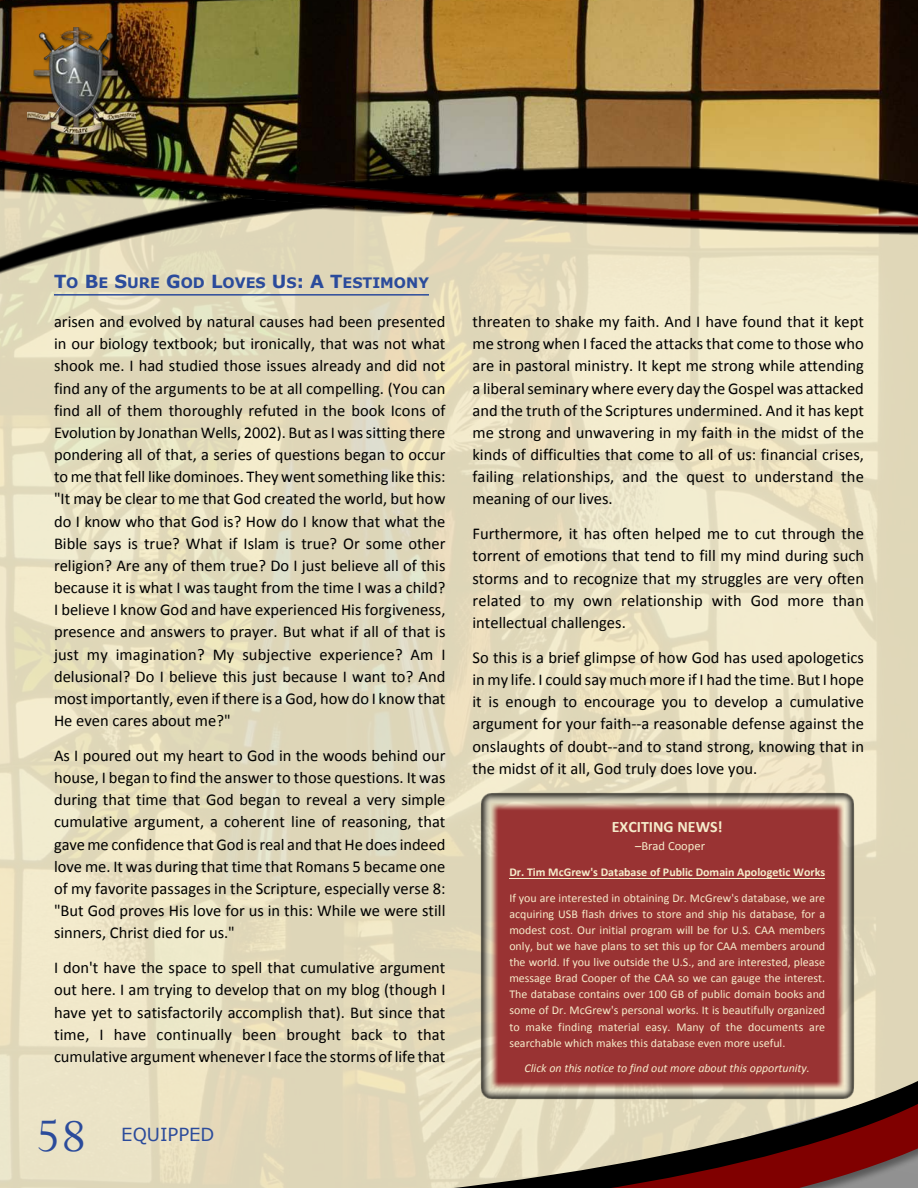
<style>
.page{position:relative;width:918px;height:1188px;background:#fff}
.page>*{position:absolute;margin:0;border:0;box-sizing:border-box;transform-origin:0 0}
.t1{font:45px "Photina";color:#2b4b9b}
.t2{font:18px "Verdana";color:#2b4b9b}
.t3{font:16.5px/22.2px "Calibri";color:#000;text-align:justify}
.t4{font:700 15.9px "Calibri";color:#f5eccb}
.t5{font:700 14.4px "Verdana";color:#2b4b9b}
.t6{font:12.45px "Calibri";color:#f5eccb}
.t7{font:12px/16px "Calibri";color:#f5eccb;text-align:justify}
.t8{font:700 12px "Calibri";color:#f5eccb}
.t9{font:italic 12px "Calibri";color:#f5eccb}
.s1{font-size:18px}
</style>
<div class="page">
<img style="left:0;top:0;width:918px;height:110px">
<img style="left:0;top:313px;width:918px;height:870px">
<img style="left:237px;top:887px;width:681px;height:17px">
<img style="left:237px;top:904px;width:681px;height:176px">
<svg style="left:241px;top:1078px;width:677px;height:105px;background:#b59f8a"></svg>
<img style="left:0;top:110px;width:918px;height:203px">
<img style="left:0;top:246px;width:918px;height:9px">
<img style="left:0;top:135px;width:918px;height:111px">
<img style="left:27px;top:27px;width:108px;height:122px">
<img style="left:118px;top:1080px;width:142px;height:103px">
<img style="left:0;top:1183px;width:918px;height:5px">
<img style="left:480px;top:793px;width:374px;height:306px">
<hr style="left:509px;top:878px;width:316px;height:1px;background:#f5eccb">
<hr style="left:54px;top:294px;width:375px;height:2px;background:#2b4b9b">
<p class="t5" style="left:54px;top:277px;width:377px"><span class="s1">T</span>O <span class="s1">B</span>E <span class="s1">S</span>URE <span class="s1">G</span>OD <span class="s1">L</span>OVES <span class="s1">U</span>S<span class="s1">: A T</span>ESTIMONY</p>
<p class="t3" style="left:54px;top:312px;width:393px">arisen and evolved by natural causes had been presented in our biology textbook; but ironically, that was not what shook me. I had studied those issues already and did not find any of the arguments to be at all compelling. (You can find all of them thoroughly refuted in the book Icons of Evolution by Jonathan Wells, 2002). But as I was sitting there pondering all of that, a series of questions began to occur to me that fell like dominoes. They went something like this: "It may be clear to me that God created the world, but how do I know who that God is? How do I know that what the Bible says is true? What if Islam is true? Or some other religion? Are any of them true? Do I just believe all of this because it is what I was taught from the time I was a child?<br>I believe I know God and have experienced His forgiveness, presence and answers to prayer. But what if all of that is just my imagination? My subjective experience? Am I delusional? Do I believe this just because I want to? And most importantly, even if there is a God, how do I know that He even cares about me?"</p>
<p class="t3" style="left:54px;top:746px;width:393px">As I poured out my heart to God in the woods behind our house, I began to find the answer to those questions. It was during that time that God began to reveal a very simple cumulative argument, a coherent line of reasoning, that gave me confidence that God is real and that He does indeed love me. It was during that time that Romans 5 became one of my favorite passages in the Scripture, especially verse 8: "But God proves His love for us in this: While we were still sinners, Christ died for us."</p>
<p class="t3" style="left:54px;top:958px;width:393px">I don't have the space to spell that cumulative argument out here. I am trying to develop that on my blog (though I have yet to satisfactorily accomplish that). But since that time, I have continually been brought back to that cumulative argument whenever I face the storms of life that</p>
<h1 class="t1" style="left:35px;top:1119px;width:54px">58</h1>
<p class="t2" style="left:121px;top:1127px;width:95px">EQUIPPED</p>
<p class="t3" style="left:472px;top:312px;width:393px">threaten to shake my faith. And I have found that it kept me strong when I faced the attacks that come to those who are in pastoral ministry. It kept me strong while attending a liberal seminary where every day the Gospel was attacked and the truth of the Scriptures undermined. And it has kept me strong and unwavering in my faith in the midst of the kinds of difficulties that come to all of us: financial crises, failing relationships, and the quest to understand the meaning of our lives.</p>
<p class="t3" style="left:472px;top:524px;width:393px">Furthermore, it has often helped me to cut through the torrent of emotions that tend to fill my mind during such storms and to recognize that my struggles are very often related to my own relationship with God more than intellectual challenges.</p>
<p class="t3" style="left:472px;top:648px;width:393px">So this is a brief glimpse of how God has used apologetics in my life. I could say much more if I had the time. But I hope it is enough to encourage you to develop a cumulative argument for your faith--a reasonable defense against the onslaughts of doubt--and to stand strong, knowing that in the midst of it all, God truly does love you.</p>
<p class="t4" style="left:612px;top:820px;width:113px">EXCITING NEWS!</p>
<p class="t6" style="left:635px;top:841px;width:71px">–Brad Cooper</p>
<p class="t8" style="left:509px;top:867px;width:317px">Dr. Tim McGrew's Database of Public Domain Apologetic Works</p>
<p class="t7" style="left:509px;top:891px;width:317px">If you are interested in obtaining Dr. McGrew's database, we are acquiring USB flash drives to store and ship his database, for a modest cost. Our initial program will be for U.S. CAA members only, but we have plans to set this up for CAA members around the world. If you live outside the U.S., and are interested, please message Brad Cooper of the CAA so we can gauge the interest.<br>The database contains over 100 GB of public domain books and some of Dr. McGrew's personal works. It is beautifully organized to make finding material easy. Many of the documents are searchable which makes this database even more useful.</p>
<p class="t9" style="left:525px;top:1063px;width:287px">Click on this notice to find out more about this opportunity.</p>
</div>
